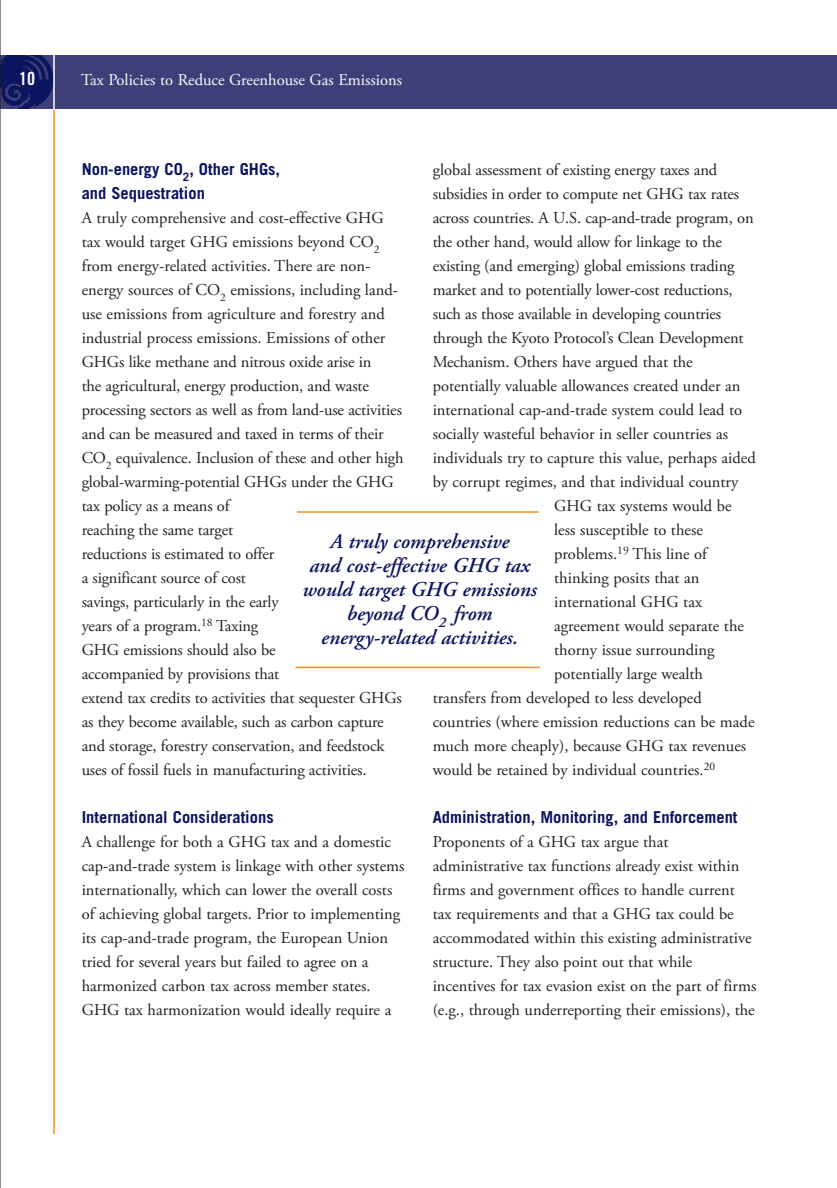
<style>
.page{position:relative;width:837px;height:1188px;background:#fff}
.page>*{position:absolute;margin:0;border:0;box-sizing:border-box;transform-origin:0 0}
.t1{font:italic 600 21px/24px "Adobe Garamond Pro";color:#0b145e;text-align:center}
.t2{font:18px "Trade Gothic LT Std Bd Cn 20";color:#fff}
.t3{font:16.5px/24px "Adobe Garamond Pro";color:#231f20}
.t4{font:700 16.5px/24px "Trade Gothic LT Std";color:#0b145e}
.t5{font:16.5px "Adobe Garamond Pro";color:#fff}
</style>
<div class="page">
<div style="left:0;top:55px;width:837px;height:54px;background:#3e3e79"></div>
<svg style="left:1px;top:55px;width:52px;height:54px"></svg>
<hr style="left:53px;top:45px;width:2px;height:78px;background:#fff">
<hr style="left:53px;top:110px;width:2px;height:1024px;background:#f4901d">
<hr style="left:0;top:0;width:1px;height:1188px;background:#231f20">
<hr style="left:297px;top:511px;width:242px;height:2px;background:#f4901d">
<hr style="left:296px;top:667px;width:244px;height:1px;background:#f4901d">
<p class="t2" style="left:19px;top:72px;width:17px">10</p>
<p class="t5" style="left:81px;top:73px;width:323px">Tax Policies to Reduce Greenhouse Gas Emissions</p>
<p class="t4" style="left:82px;top:159px;width:200px">Non-energy CO<sub>2</sub>, Other GHGs, and Sequestration</p>
<p class="t3" style="left:82px;top:207px;width:323px">A truly comprehensive and cost-effective GHG tax would target GHG emissions beyond CO<sub>2 </sub>from energy-related activities. There are non&shy;energy sources of CO<sub>2</sub> emissions, including land&shy;use emissions from agriculture and forestry and industrial process emissions. Emissions of other GHGs like methane and nitrous oxide arise in<br>the agricultural, energy production, and waste processing sectors as well as from land-use activities and can be measured and taxed in terms of their CO<sub>2</sub> equivalence. Inclusion of these and other high global-warming-potential GHGs under the GHG tax policy as a means of<br>reaching the same target<br>reductions is estimated to offer<br>a significant source of cost<br>savings, particularly in the early<br>years of a program.<sup>18</sup> Taxing<br>GHG emissions should also be<br>accompanied by provisions that<br>extend tax credits to activities that sequester GHGs as they become available, such as carbon capture and storage, forestry conservation, and feedstock uses of fossil fuels in manufacturing activities.</p>
<p class="t4" style="left:82px;top:807px;width:194px">International Considerations</p>
<p class="t3" style="left:82px;top:831px;width:324px">A challenge for both a GHG tax and a domestic cap-and-trade system is linkage with other systems internationally, which can lower the overall costs of achieving global targets. Prior to implementing its cap-and-trade program, the European Union tried for several years but failed to agree on a harmonized carbon tax across member states.<br>GHG tax harmonization would ideally require a</p>
<p class="t3" style="left:433px;top:159px;width:286px">global assessment of existing energy taxes and</p>
<p class="t3" style="left:433px;top:183px;width:308px">subsidies in order to compute net GHG tax rates</p>
<p class="t3" style="left:433px;top:207px;width:322px">across countries. A U.S. cap-and-trade program, on</p>
<p class="t3" style="left:433px;top:231px;width:291px">the other hand, would allow for linkage to the</p>
<p class="t3" style="left:433px;top:255px;width:303px">existing (and emerging) global emissions trading</p>
<p class="t3" style="left:433px;top:279px;width:302px">market and to potentially lower-cost reductions,</p>
<p class="t3" style="left:433px;top:303px;width:290px">such as those available in developing countries</p>
<p class="t3" style="left:433px;top:327px;width:313px">through the Kyoto Protocol’s Clean Development</p>
<p class="t3" style="left:433px;top:351px;width:262px">Mechanism. Others have argued that the</p>
<p class="t3" style="left:433px;top:375px;width:309px">potentially valuable allowances created under an</p>
<p class="t3" style="left:433px;top:399px;width:311px">international cap-and-trade system could lead to</p>
<p class="t3" style="left:433px;top:423px;width:297px">socially wasteful behavior in seller countries as</p>
<p class="t3" style="left:433px;top:447px;width:325px">individuals try to capture this value, perhaps aided</p>
<p class="t3" style="left:433px;top:471px;width:307px">by corrupt regimes, and that individual country</p>
<p class="t3" style="left:554px;top:495px;width:179px">GHG tax systems would be</p>
<p class="t3" style="left:554px;top:519px;width:150px">less susceptible to these</p>
<p class="t3" style="left:554px;top:543px;width:154px">problems.<sup>19</sup> This line of</p>
<p class="t3" style="left:554px;top:567px;width:147px">thinking posits that an</p>
<p class="t3" style="left:554px;top:591px;width:149px">international GHG tax</p>
<p class="t3" style="left:554px;top:615px;width:191px">agreement would separate the</p>
<p class="t3" style="left:554px;top:639px;width:162px">thorny issue surrounding</p>
<p class="t3" style="left:554px;top:663px;width:150px">potentially large wealth</p>
<p class="t3" style="left:433px;top:687px;width:271px">transfers from developed to less developed</p>
<p class="t3" style="left:433px;top:711px;width:323px">countries (where emission reductions can be made</p>
<p class="t3" style="left:433px;top:735px;width:315px">much more cheaply), because GHG tax revenues</p>
<p class="t3" style="left:433px;top:759px;width:284px">would be retained by individual countries.<sup>20</sup></p>
<p class="t4" style="left:433px;top:807px;width:306px">Administration, Monitoring, and Enforcement</p>
<p class="t3" style="left:433px;top:831px;width:325px">Proponents of a GHG tax argue that administrative tax functions already exist within firms and government offices to handle current tax requirements and that a GHG tax could be accommodated within this existing administrative structure. They also point out that while incentives for tax evasion exist on the part of firms (e.g., through underreporting their emissions), the</p>
<p class="t1" style="left:302px;top:531px;width:236px">A truly comprehensive<br>and cost-effective GHG tax would target GHG emissions beyond CO<sub>2</sub> from energy-related activities.</p>
</div>
